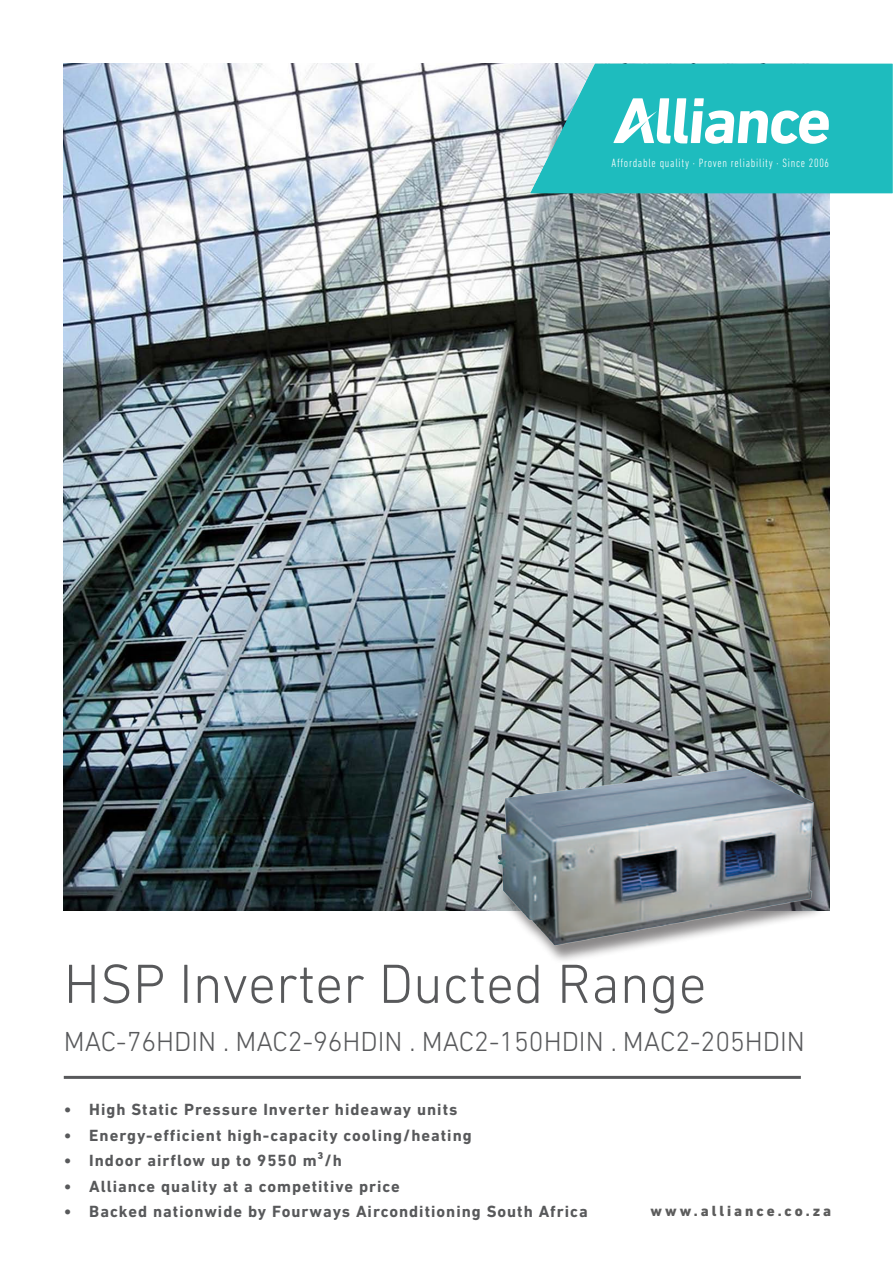
<style>
.page{position:relative;width:893px;height:1263px;background:#fff}
.page>*{position:absolute;margin:0;border:0;box-sizing:border-box;transform-origin:0 0}
.t1{font:300 56.1px "DIN Next LT Pro";color:#58595b}
.t2{font:300 28.05px "DIN Next LT Pro";color:#58595b}
.t3{font:700 16.5px "DIN Next LT Pro";letter-spacing:.06em;color:#58595b}
.t4{font:800 15px "DIN Next LT Pro";letter-spacing:.2em;color:#5c5c5c}
.t5{font:300 condensed 12.3px "DIN Next LT Pro";letter-spacing:.06em;color:#fff}
</style>
<div class="page">
<img style="left:64px;top:64px;width:765px;height:846px">
<svg style="left:530px;top:64px;width:362px;height:129px;background:#31bec1"></svg>
<svg style="left:613px;top:98px;width:216px;height:46px"></svg>
<hr style="left:64px;top:1076px;width:737px;height:3px;background:#58595b">
<div style="left:494px;top:770px;width:334px;height:195px;background:#231f20;opacity:.53"></div>
<img style="left:486px;top:758px;width:329px;height:193px">
<p class="t5" style="left:612px;top:156px;width:219px">Affordable quality · Proven reliability · Since 2006</p>
<h1 class="t1" style="left:64px;top:951px;width:644px">HSP Inverter Ducted Range</h1>
<h2 class="t2" style="left:64px;top:1025px;width:743px">MAC-76HDIN . MAC2-96HDIN . MAC2-150HDIN . MAC2-205HDIN</h2>
<p class="t3" style="left:64px;top:1100px;width:395px">• High Static Pressure Inverter hideaway units</p>
<p class="t3" style="left:64px;top:1126px;width:409px">• Energy-efficient high-capacity cooling/heating</p>
<p class="t3" style="left:64px;top:1151px;width:280px">• Indoor airflow up to 9550 m³/h</p>
<p class="t3" style="left:64px;top:1177px;width:338px">• Alliance quality at a competitive price</p>
<p class="t3" style="left:64px;top:1202px;width:525px">• Backed nationwide by Fourways Airconditioning South Africa</p>
<p class="t4" style="left:651px;top:1202px;width:182px">www.alliance.co.za</p>
</div>
